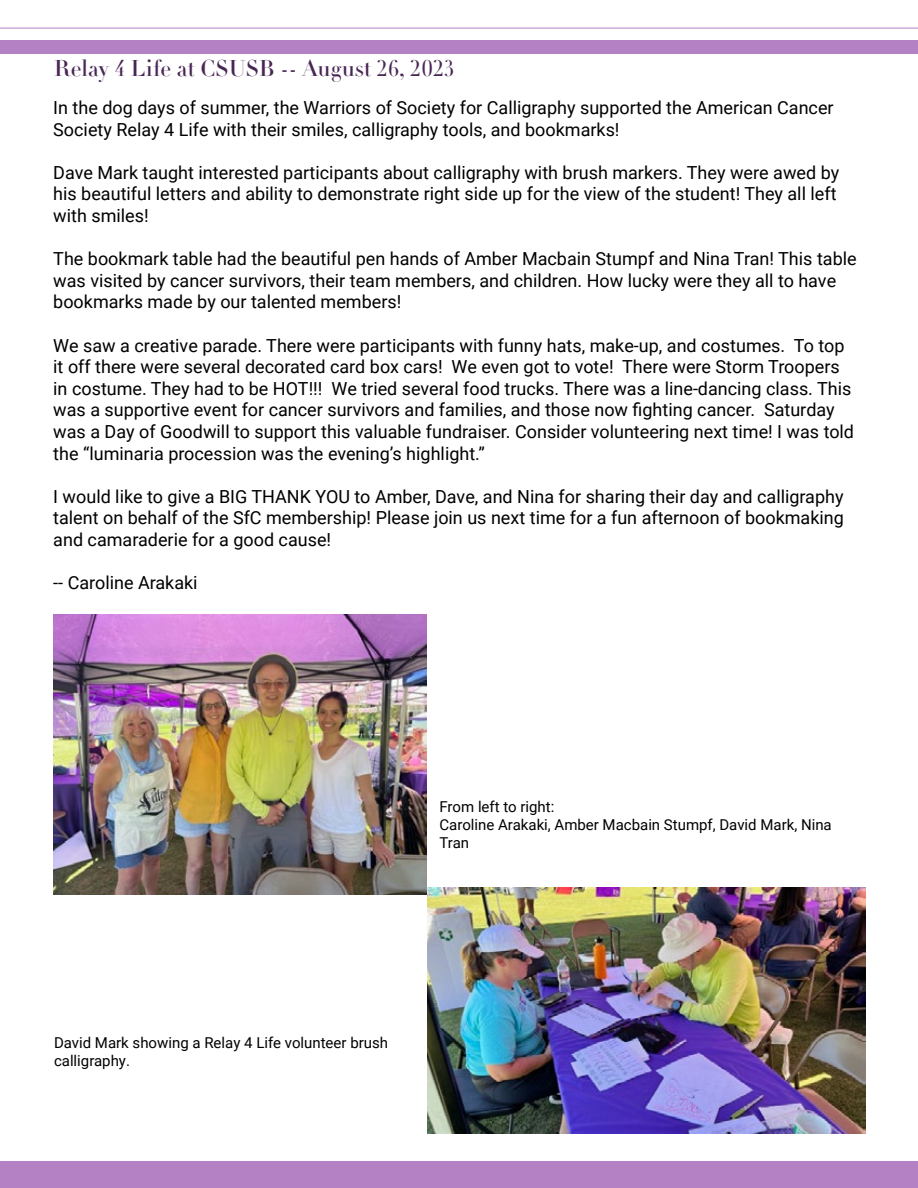
<style>
.page{position:relative;width:918px;height:1188px;background:#fff}
.page>*{position:absolute;margin:0;border:0;box-sizing:border-box;transform-origin:0 0}
.t1{font:22.5px "Didot LT Pro Headline";color:#492754}
.t2{font:18px/21.6px "Roboto";color:#000}
.t3{font:15px/18px "Roboto";color:#000}
</style>
<div class="page">
<div style="left:0;top:40px;width:918px;height:14px;background:#b581c5"></div>
<hr style="left:0;top:28px;width:918px;height:1px;background:#b581c5">
<div style="left:0;top:1161px;width:918px;height:27px;background:#b581c5"></div>
<img style="left:53px;top:614px;width:374px;height:280px">
<img style="left:427px;top:888px;width:438px;height:246px">
<p class="t1" style="left:54px;top:55px;width:402px">Relay 4 Life at CSUSB -- August 26, 2023</p>
<p class="t2" style="left:53px;top:96px;width:782px">In the dog days of summer, the Warriors of Society for Calligraphy supported the American Cancer<br>Society Relay 4 Life with their smiles, calligraphy tools, and bookmarks!</p>
<p class="t2" style="left:53px;top:161px;width:788px">Dave Mark taught interested participants about calligraphy with brush markers. They were awed by his beautiful letters and ability to demonstrate right side up for the view of the student! They all left with smiles!</p>
<p class="t2" style="left:53px;top:247px;width:805px">The bookmark table had the beautiful pen hands of Amber Macbain Stumpf and Nina Tran! This table was visited by cancer survivors, their team members, and children. How lucky were they all to have bookmarks made by our talented members!</p>
<p class="t2" style="left:53px;top:334px;width:802px">We saw a creative parade. There were participants with funny hats, make-up, and costumes. To top it off there were several decorated card box cars! We even got to vote! There were Storm Troopers in costume. They had to be HOT!!! We tried several food trucks. There was a line-dancing class. This was a supportive event for cancer survivors and families, and those now fighting cancer. Saturday was a Day of Goodwill to support this valuable fundraiser. Consider volunteering next time! I was told the “luminaria procession was the evening’s highlight.”</p>
<p class="t2" style="left:53px;top:485px;width:792px;text-align:justify">I would like to give a BIG THANK YOU to Amber, Dave, and Nina for sharing their day and calligraphy talent on behalf of the SfC membership! Please join us next time for a fun afternoon of bookmaking and camaraderie for a good cause!</p>
<p class="t2" style="left:53px;top:571px;width:146px">-- Caroline Arakaki</p>
<p class="t3" style="left:440px;top:797px;width:394px">From left to right:<br>Caroline Arakaki, Amber Macbain Stumpf, David Mark, Nina<br>Tran</p>
<p class="t3" style="left:54px;top:1033px;width:336px">David Mark showing a Relay 4 Life volunteer brush calligraphy.</p>
</div>
